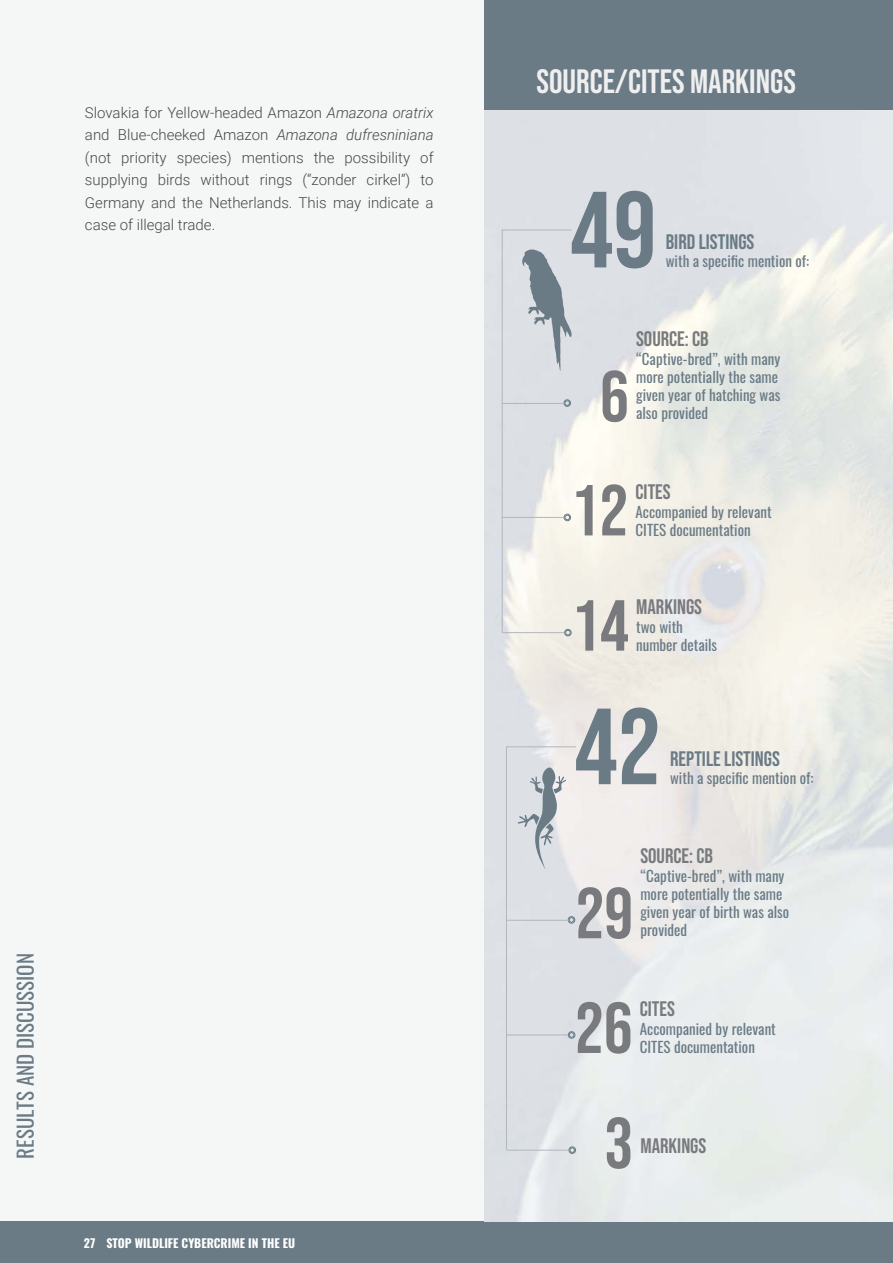
<style>
.page{position:relative;width:893px;height:1263px;background:#fff}
.page>*{position:absolute;margin:0;border:0;box-sizing:border-box;transform-origin:0 0}
.t1{font:108px "Bebas Neue";color:#6a7b86}
.t2{font:72px "Bebas Neue";color:#797a7d}
.t3{font:33.75px "Bebas Neue";color:#f0eff0}
.t4{font:21px "Bebas Neue";color:#797a7d}
.t5{font:21px "Bebas Neue";color:#6a7b86}
.t6{font:21px "Oswald";color:#6a7b86}
.t7{font:15px/18px "Oswald";color:#6a7b86}
.t8{font:300 15px/22.5px "Roboto";color:#484749;text-align:justify}
.t9{font:700 12px "Oswald";color:#fff}
.s1{font-style:italic}
</style>
<div class="page">
<div style="left:0;top:0;width:893px;height:1225px;background:#f5f6f6"></div>
<div style="left:0;top:1221px;width:893px;height:42px;background:#6a7b86"></div>
<img style="left:485px;top:109px;width:408px;height:1112px">
<div style="left:485px;top:0;width:408px;height:109px;background:#6a7b86"></div>
<div style="left:564px;top:629px;width:7px;height:7px;border:1px solid #6a7b86;border-radius:50%"></div>
<div style="left:569px;top:1147px;width:7px;height:7px;border:1px solid #6a7b86;border-radius:50%"></div>
<svg style="left:501px;top:229px;width:71px;height:406px"></svg>
<svg style="left:506px;top:746px;width:71px;height:407px;background:#d9dce1"></svg>
<p class="t8" style="left:85px;top:101px;width:350px">Slovakia for Yellow-headed Amazon <span class="s1">Amazona oratrix </span>and Blue-cheeked Amazon <span class="s1">Amazona dufresniniana </span>(not priority species) mentions the possibility of supplying birds without rings (“zonder cirkel”) to Germany and the Netherlands. This may indicate a case of illegal trade.</p>
<h3 class="t6" style="left:16px;top:1159px;width:207px;rotate:-90deg">RESULTS AND DISCUSSION</h3>
<p class="t9" style="left:84px;top:1238px;width:213px">27 STOP WILDLIFE CYBERCRIME IN THE EU</p>
<h3 class="t3" style="left:536px;top:61px;width:261px">SOURCE/CITES MARKINGS</h3>
<h1 class="t1" style="left:570px;top:167px;width:88px">49</h1>
<h3 class="t5" style="left:666px;top:230px;width:90px">BIRD LISTINGS</h3>
<p class="t7" style="left:666px;top:253px;width:145px">with a specific mention of:</p>
<h2 class="t2" style="left:600px;top:354px;width:30px">6</h2>
<h3 class="t4" style="left:636px;top:327px;width:74px">SOURCE: CB</h3>
<p class="t7" style="left:636px;top:351px;width:146px">“Captive-bred”, with many more potentially the same given year of hatching was also provided</p>
<h2 class="t2" style="left:571px;top:468px;width:59px">12</h2>
<h3 class="t4" style="left:635px;top:479px;width:37px">CITES</h3>
<p class="t7" style="left:635px;top:504px;width:138px">Accompanied by relevant<br>CITES documentation</p>
<h2 class="t2" style="left:571px;top:584px;width:59px">14</h2>
<h3 class="t4" style="left:636px;top:594px;width:67px">MARKINGS</h3>
<p class="t7" style="left:636px;top:619px;width:83px">two with number details</p>
<h1 class="t1" style="left:574px;top:684px;width:88px">42</h1>
<h3 class="t5" style="left:670px;top:747px;width:111px">REPTILE LISTINGS</h3>
<p class="t7" style="left:670px;top:770px;width:145px">with a specific mention of:</p>
<h2 class="t2" style="left:575px;top:871px;width:59px">29</h2>
<h3 class="t4" style="left:640px;top:844px;width:74px">SOURCE: CB</h3>
<p class="t7" style="left:640px;top:868px;width:150px">“Captive-bred”, with many more potentially the same given year of birth was also provided</p>
<h2 class="t2" style="left:575px;top:986px;width:59px">26</h2>
<h3 class="t4" style="left:640px;top:997px;width:37px">CITES</h3>
<p class="t7" style="left:640px;top:1021px;width:138px">Accompanied by relevant<br>CITES documentation</p>
<h2 class="t2" style="left:604px;top:1101px;width:30px">3</h2>
<h3 class="t4" style="left:640px;top:1133px;width:67px">MARKINGS</h3>
</div>
